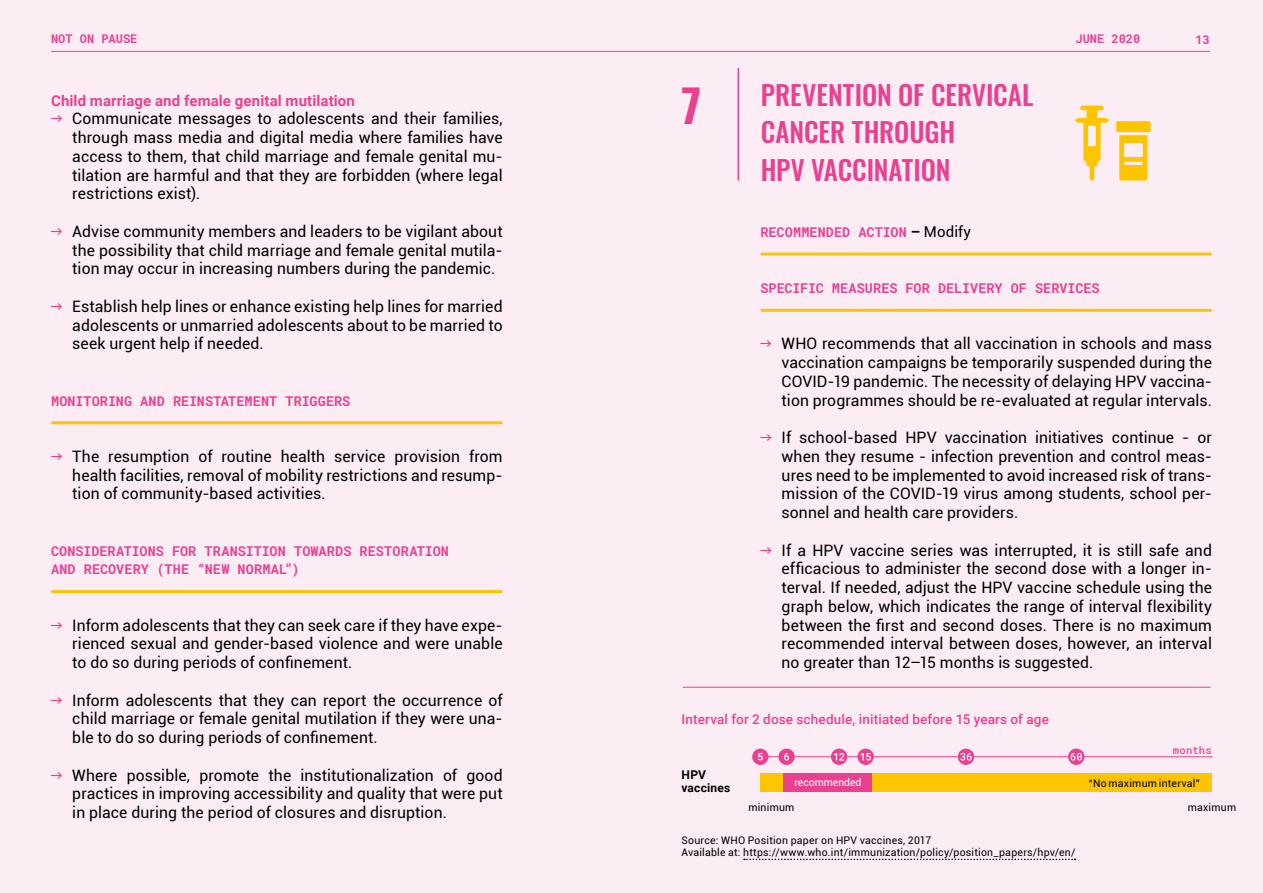
<style>
.page{position:relative;width:1263px;height:893px;background:#fcecf4}
.page>*{position:absolute;margin:0;border:0;box-sizing:border-box;transform-origin:0 0}
.t1{font:700 45px "Oswald";color:#e94190}
.t2{font:500 27px/37.5px "Oswald";letter-spacing:-.005em;color:#e94190}
.t3{font:15.75px/18.8px "Roboto";letter-spacing:.005em;color:#000;text-align:justify}
.t4{font:700 15px "Roboto";letter-spacing:.005em;color:#e94190}
.t5{font:700 13.5px/18.8px "Roboto Mono";letter-spacing:.005em;color:#e94190}
.t6{font:500 13.5px "Roboto";letter-spacing:.01em;color:#e94190}
.t7{font:700 12px "Roboto Mono";color:#e94190}
.t8{font:700 12px/13.5px "Roboto";letter-spacing:.015em;color:#000}
.t9{font:10.5px/12px "Roboto";letter-spacing:.02em;color:#000}
.t10{font:10.5px "Roboto";letter-spacing:-.01em;color:#fff}
.t11{font:500 10.5px "Roboto Mono";letter-spacing:.015em;color:#e94190}
.s1{font-family:"GT Walsheim Pro";color:#e94190}
.s2{font-family:"Roboto";font-size:15px;color:#000}
.s3{font-family:"Roboto";font-weight:400;font-size:15px;color:#000}
</style>
<div class="page">
<hr style="left:51px;top:51px;width:1159px;height:1px;background:#e94190">
<hr style="left:737px;top:68px;width:2px;height:113px;background:#e94190">
<hr style="left:762px;top:253px;width:448px;height:3px;background:#fdc400">
<hr style="left:762px;top:309px;width:448px;height:3px;background:#fdc400">
<hr style="left:683px;top:687px;width:527px;height:1px;background:#e94190">
<div style="left:1116px;top:121px;width:34px;height:11px;background:#fdc400;border-radius:2px"></div>
<svg style="left:1119px;top:135px;width:28px;height:46px"></svg>
<svg style="left:1075px;top:106px;width:33px;height:75px"></svg>
<div style="left:760px;top:773px;width:23px;height:19px;background:#fdc400"></div>
<div style="left:783px;top:773px;width:90px;height:19px;background:#e94190"></div>
<div style="left:873px;top:773px;width:339px;height:19px;background:#fdc400"></div>
<hr style="left:760px;top:756px;width:452px;height:1px;background:#e94190">
<div style="left:752px;top:749px;width:16px;height:16px;background:#e94190;border-radius:50%"></div>
<div style="left:778px;top:749px;width:17px;height:16px;background:#e94190;border-radius:50%"></div>
<div style="left:831px;top:749px;width:16px;height:16px;background:#e94190;border-radius:50%"></div>
<div style="left:958px;top:749px;width:16px;height:16px;background:#e94190;border-radius:50%"></div>
<div style="left:1068px;top:749px;width:16px;height:16px;background:#e94190;border-radius:50%"></div>
<svg style="left:857px;top:749px;width:17px;height:16px"></svg>
<svg style="left:758px;top:753px;width:5px;height:7px"></svg>
<svg style="left:784px;top:753px;width:5px;height:8px"></svg>
<svg style="left:860px;top:753px;width:11px;height:7px"></svg>
<svg style="left:834px;top:753px;width:10px;height:7px"></svg>
<svg style="left:960px;top:753px;width:12px;height:8px"></svg>
<svg style="left:1070px;top:753px;width:12px;height:8px"></svg>
<svg style="left:744px;top:859px;width:332px;height:1px"></svg>
<hr style="left:53px;top:421px;width:448px;height:3px;background:#fdc400">
<hr style="left:53px;top:590px;width:448px;height:3px;background:#fdc400">
<p class="t7" style="left:51px;top:30px;width:88px">NOT ON PAUSE</p>
<p class="t7" style="left:1075px;top:30px;width:66px">JUNE 2020</p>
<p class="t7" style="left:1195px;top:32px;width:16px">13</p>
<p class="t4" style="left:51px;top:90px;width:305px">Child marriage and female genital mutilation</p>
<p class="t3" style="left:72px;top:109px;width:432px;text-indent:-21px"><span class="s1">→</span> Communicate messages to adolescents and their families, through mass media and digital media where families have access to them, that child marriage and female genital mu&shy;tilation are harmful and that they are forbidden (where legal restrictions exist).</p>
<p class="t3" style="left:72px;top:221px;width:432px;text-indent:-21px"><span class="s1">→</span> Advise community members and leaders to be vigilant about the possibility that child marriage and female genital mutila&shy;tion may occur in increasing numbers during the pandemic.</p>
<p class="t3" style="left:72px;top:296px;width:432px;text-indent:-21px"><span class="s1">→</span> Establish help lines or enhance existing help lines for married adolescents or unmarried adolescents about to be married to seek urgent help if needed.</p>
<p class="t5" style="left:51px;top:391px;width:301px">MONITORING AND REINSTATEMENT TRIGGERS</p>
<p class="t3" style="left:72px;top:446px;width:432px;text-indent:-21px"><span class="s1">→</span> The resumption of routine health service provision from health facilities, removal of mobility restrictions and resump&shy;tion of community-based activities.</p>
<p class="t5" style="left:51px;top:541px;width:399px">CONSIDERATIONS FOR TRANSITION TOWARDS RESTORATION<br>AND RECOVERY (THE “NEW NORMAL”)</p>
<p class="t3" style="left:72px;top:615px;width:432px;text-indent:-21px"><span class="s1">→</span> Inform adolescents that they can seek care if they have expe&shy;rienced sexual and gender-based violence and were unable to do so during periods of confinement.</p>
<p class="t3" style="left:72px;top:690px;width:432px;text-indent:-21px"><span class="s1">→</span> Inform adolescents that they can report the occurrence of child marriage or female genital mutilation if they were una&shy;ble to do so during periods of confinement.</p>
<p class="t3" style="left:72px;top:765px;width:432px;text-indent:-21px"><span class="s1">→</span> Where possible, promote the institutionalization of good practices in improving accessibility and quality that were put in place during the period of closures and disruption.</p>
<h1 class="t1" style="left:681px;top:66px;width:21px">7</h1>
<h2 class="t2" style="left:761px;top:73px;width:274px">PREVENTION OF CERVICAL<br>CANCER THROUGH<br>HPV VACCINATION</h2>
<p class="t5" style="left:760px;top:222px;width:212px">RECOMMENDED ACTION <span class="s2">–</span> <span class="s3">Modify</span></p>
<p class="t5" style="left:760px;top:278px;width:341px">SPECIFIC MEASURES FOR DELIVERY OF SERVICES</p>
<p class="t3" style="left:782px;top:334px;width:432px;text-indent:-21px"><span class="s1">→</span> WHO recommends that all vaccination in schools and mass vaccination campaigns be temporarily suspended during the COVID-19 pandemic. The necessity of delaying HPV vaccina&shy;tion programmes should be re-evaluated at regular intervals.</p>
<p class="t3" style="left:782px;top:427px;width:432px;text-indent:-21px"><span class="s1">→</span> If school-based HPV vaccination initiatives continue - or when they resume - infection prevention and control meas&shy;ures need to be implemented to avoid increased risk of trans&shy;mission of the COVID-19 virus among students, school per&shy;sonnel and health care providers.</p>
<p class="t3" style="left:782px;top:540px;width:432px;text-indent:-21px"><span class="s1">→</span> If a HPV vaccine series was interrupted, it is still safe and efficacious to administer the second dose with a longer in&shy;terval. If needed, adjust the HPV vaccine schedule using the graph below, which indicates the range of interval flexibility between the first and second doses. There is no maximum recommended interval between doses, however, an interval no greater than 12–15 months is suggested.</p>
<p class="t6" style="left:681px;top:710px;width:369px">Interval for 2 dose schedule, initiated before 15 years of age</p>
<p class="t11" style="left:1173px;top:743px;width:40px">months</p>
<p class="t8" style="left:681px;top:767px;width:50px">HPV vaccines</p>
<p class="t10" style="left:794px;top:775px;width:69px">recommended</p>
<p class="t9" style="left:1089px;top:777px;width:112px">“No maximum interval”</p>
<p class="t9" style="left:1188px;top:801px;width:50px">maximum</p>
<p class="t9" style="left:748px;top:801px;width:48px">minimum</p>
<p class="t9" style="left:681px;top:833px;width:395px">Source: WHO Position paper on HPV vaccines, 2017<br>Available at: https://www.who.int/immunization/policy/position_papers/hpv/en/</p>
</div>
